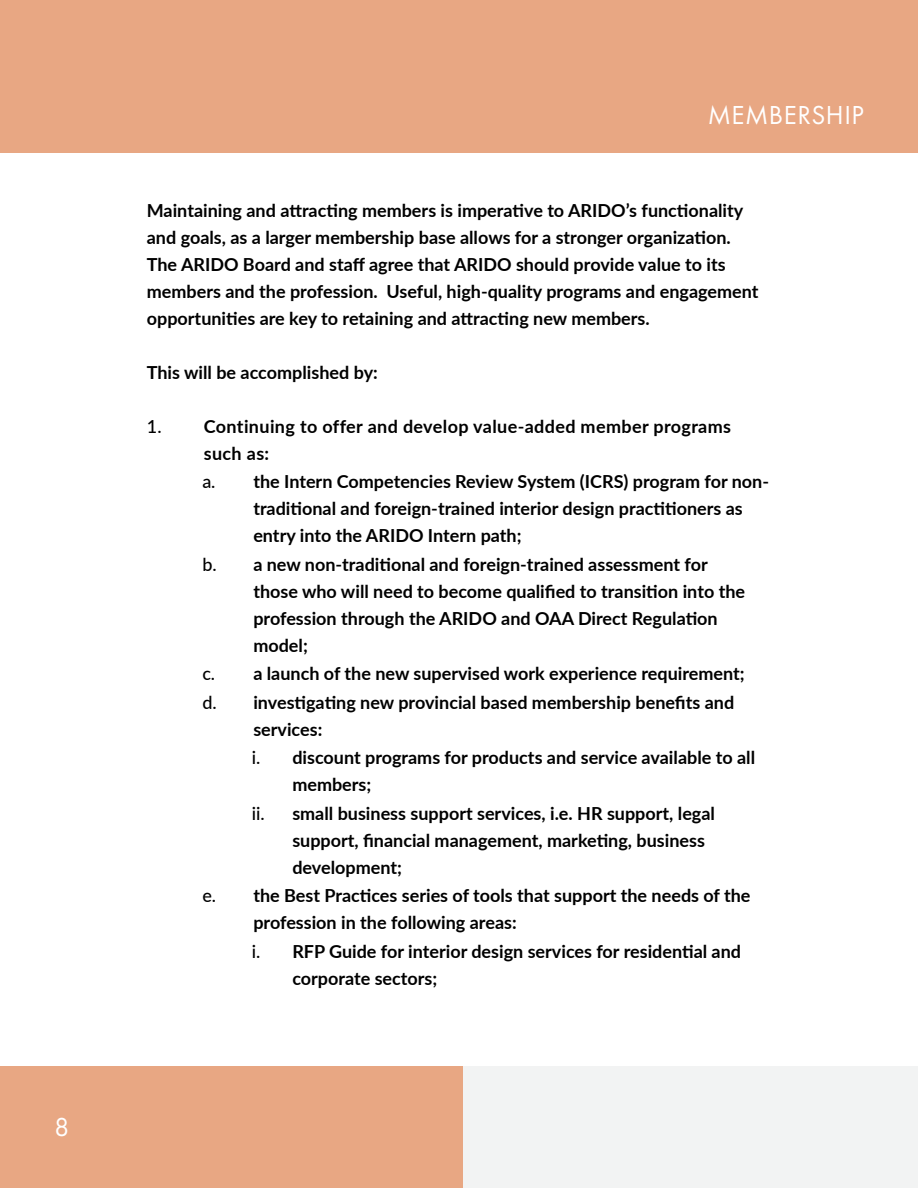
<style>
.page{position:relative;width:918px;height:1188px;background:#fff}
.page>*{position:absolute;margin:0;border:0;box-sizing:border-box;transform-origin:0 0}
.Section_Header_-_Ali{font:27px "Futura PT";letter-spacing:.02em;color:#fff}
.Body_Text_pages{font:700 18px/27px "Lato";color:#000}
.Body_Text_pages-2{font:700 18px/27px "Lato";letter-spacing:.02em;color:#000}
.s1{font-weight:500}
</style>
<div class="page">
<div style="left:463px;top:1066px;width:455px;height:122px;background:#f2f3f3"></div>
<div style="left:0;top:0;width:918px;height:153px;background:#e8a783"></div>
<div style="left:0;top:1066px;width:463px;height:122px;background:#e8a783"></div>
<h1 class="Section_Header_-_Ali" style="left:54px;top:1111px;width:17px">8</h1>
<p class="Section_Header_-_Ali" style="left:708px;top:99px;width:158px">MEMBERSHIP</p>
<p class="Body_Text_pages" style="left:147px;top:196px;width:613px">Maintaining and attracting members is imperative to ARIDO’s functionality and goals, as a larger membership base allows for a stronger organization.<br>The ARIDO Board and staff agree that ARIDO should provide value to its members and the profession. Useful, high-quality programs and engagement opportunities are key to retaining and attracting new members.</p>
<p class="Body_Text_pages" style="left:147px;top:358px;width:232px">This will be accomplished by:</p>
<p class="Body_Text_pages-2" style="left:204px;top:412px;width:529px;text-indent:-57px"><span class="s1">1.</span> Continuing to offer and develop value-added member programs such as:</p>
<p class="Body_Text_pages" style="left:253px;top:467px;width:517px;text-indent:-51px"><span class="s1">a.</span> the Intern Competencies Review System (ICRS) program for non&shy;traditional and foreign-trained interior design practitioners as entry into the ARIDO Intern path;</p>
<p class="Body_Text_pages" style="left:253px;top:550px;width:493px;text-indent:-51px"><span class="s1">b.</span> a new non-traditional and foreign-trained assessment for those who will need to become qualified to transition into the profession through the ARIDO and OAA Direct Regulation model;</p>
<p class="Body_Text_pages" style="left:202px;top:659px;width:544px"><span class="s1">c.</span> a launch of the new supervised work experience requirement;</p>
<p class="Body_Text_pages" style="left:253px;top:688px;width:482px;text-indent:-51px"><span class="s1">d.</span> investigating new provincial based membership benefits and services:</p>
<p class="Body_Text_pages" style="left:292px;top:743px;width:464px;text-indent:-40px"><span class="s1">i.</span> discount programs for products and service available to all members;</p>
<p class="Body_Text_pages" style="left:292px;top:799px;width:424px;text-indent:-40px"><span class="s1">ii.</span> small business support services, i.e. HR support, legal support, financial management, marketing, business development;</p>
<p class="Body_Text_pages" style="left:253px;top:881px;width:499px;text-indent:-51px"><span class="s1">e.</span> the Best Practices series of tools that support the needs of the profession in the following areas:</p>
<p class="Body_Text_pages" style="left:292px;top:937px;width:450px;text-indent:-40px"><span class="s1">i.</span> RFP Guide for interior design services for residential and corporate sectors;</p>
</div>
